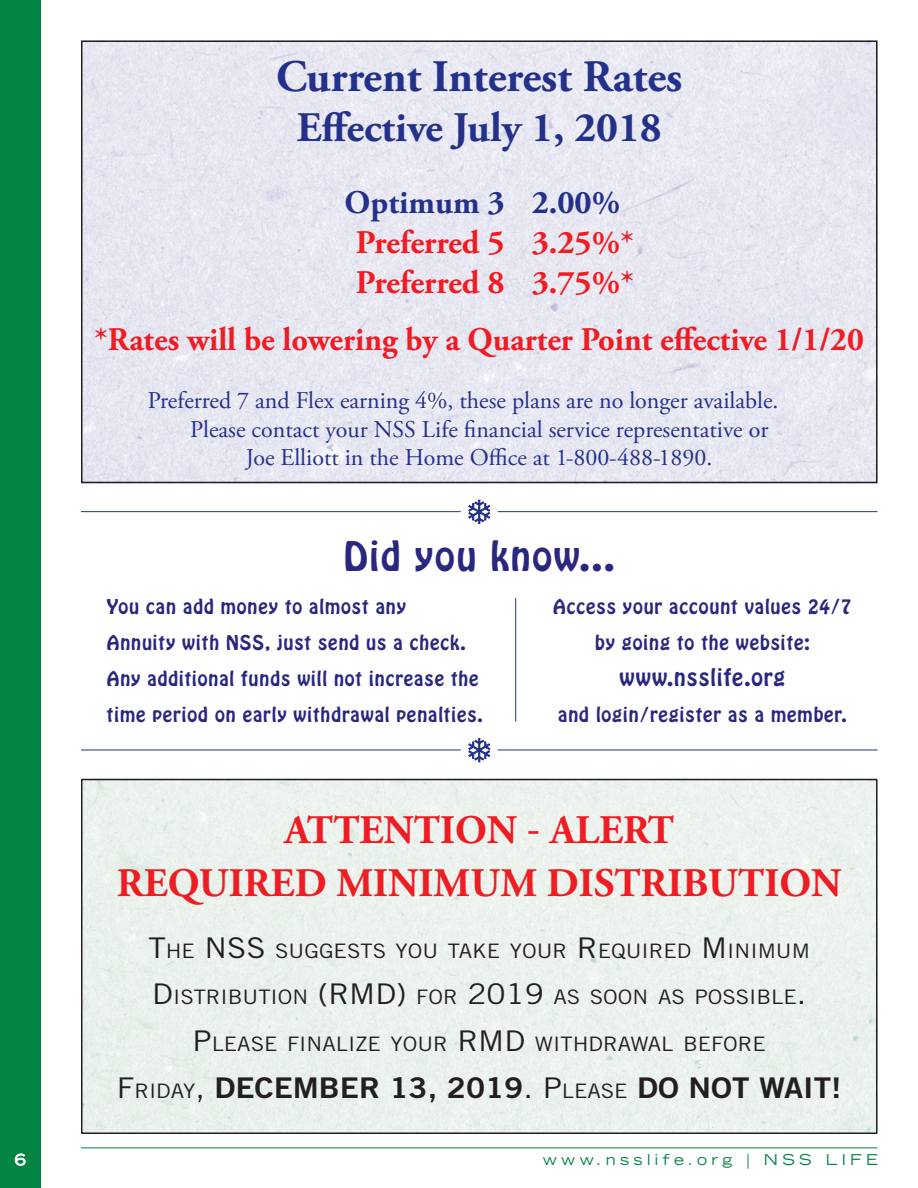
<style>
.page{position:relative;width:918px;height:1188px;background:#fff}
.page>*{position:absolute;margin:0;border:0;box-sizing:border-box;transform-origin:0 0}
.t1{font:700 45px "Adobe Garamond Pro";color:#24318b}
.t2{font:700 42px "Adobe Garamond Pro";color:#24318b}
.t3{font:700 40.5px/52.8px "Adobe Garamond Pro";color:#ee1d23;text-align:center}
.t4{font:36px "Hobo Std";letter-spacing:.05em;color:#292780}
.t5{font:700 33px/39.6px "Adobe Garamond Pro";color:#ee1d23}
.t6{font:700 33px "Adobe Garamond Pro";color:#24318b}
.t7{font:28.5px "Trade Gothic LT Std Bd 2";color:#231f20;scale:1.1 1}
.t8{font:24px "Adobe Garamond Pro";color:#24318b}
.t9{font:21px "Hobo Std";letter-spacing:.05em;color:#292780}
.t10{font:19.95px "Trade Gothic LT Std";color:#231f20;scale:1.1 1}
.t11{font:18px/36px "Hobo Std";letter-spacing:.05em;color:#292780}
.t12{font:expanded 15px "Trade Gothic LT Std";letter-spacing:.29em;color:#048444}
.t13{font:expanded 15px "Trade Gothic LT Std";color:#fff}
.s1{font-family:"Trade Gothic LT Std Cn 18";font-weight:400}
.s2{font-size:28.5px}
.s3{font-family:"Trade Gothic LT Std"}
.s4{font-family:"Trade Gothic LT Std";font-size:19.95px}
</style>
<div class="page">
<div style="left:0;top:0;width:40px;height:1188px;background:#048444"></div>
<hr style="left:81px;top:1148px;width:797px;height:1px;background:#048444">
<svg style="left:15px;top:1153px;width:11px;height:13px"></svg>
<img style="left:84px;top:43px;width:791px;height:437px">
<div style="left:81px;top:40px;width:797px;height:443px;border:2px solid #231f20"></div>
<div style="left:84px;top:782px;width:791px;height:349px;background:#ebf2ec"></div>
<div style="left:81px;top:779px;width:797px;height:355px;border:2px solid #231f20"></div>
<hr style="left:498px;top:511px;width:379px;height:1px;background:#24318b">
<hr style="left:81px;top:511px;width:380px;height:1px;background:#24318b">
<svg style="left:468px;top:499px;width:23px;height:25px"></svg>
<hr style="left:498px;top:750px;width:379px;height:1px;background:#24318b">
<hr style="left:81px;top:750px;width:380px;height:1px;background:#24318b">
<svg style="left:468px;top:738px;width:23px;height:25px"></svg>
<hr style="left:515px;top:598px;width:1px;height:124px;background:#24318b">
<h1 class="t1" style="left:276px;top:51px;width:408px">Current Interest Rates</h1>
<h2 class="t2" style="left:297px;top:104px;width:367px">Effective July 1, 2018</h2>
<h3 class="t6" style="left:345px;top:184px;width:277px">Optimum 3 2.00%</h3>
<h3 class="t5" style="left:356px;top:223px;width:279px">Preferred 5 3.25%*<br>Preferred 8 3.75%*</h3>
<h3 class="t5" style="left:95px;top:321px;width:771px">*Rates will be lowering by a Quarter Point effective 1/1/20</h3>
<h3 class="t8" style="left:148px;top:386px;width:632px">Preferred 7 and Flex earning 4%, these plans are no longer available.</h3>
<h3 class="t8" style="left:190px;top:415px;width:580px">Please contact your NSS Life financial service representative or</h3>
<h3 class="t8" style="left:246px;top:443px;width:468px">Joe Elliott in the Home Office at 1–800–488–1890.</h3>
<h3 class="t4" style="left:344px;top:532px;width:272px">Did you know...</h3>
<p class="t11" style="left:107px;top:588px;width:377px">You can add money to almost any<br>Annuity with NSS, just send us a check.<br>Any additional funds will not increase the time period on early withdrawal penalties.</p>
<p class="t11" style="left:553px;top:588px;width:300px;text-align:center">Access your account values 24/7 by going to the website:</p>
<p class="t9" style="left:620px;top:662px;width:167px">www.nsslife.org</p>
<p class="t11" style="left:558px;top:696px;width:290px">and login/register as a member.</p>
<h3 class="t3" style="left:117px;top:804px;width:726px">ATTENTION <span class="s1">-</span> ALERT<br>REQUIRED MINIMUM DISTRIBUTION</h3>
<p class="t10" style="left:148px;top:938px;width:193px"><span class="s2">T</span>HE <span class="s2">NSS</span> SUGGESTS</p>
<p class="t10" style="left:396px;top:938px;width:374px">YOU TAKE YOUR <span class="s2">R</span>EQUIRED <span class="s2">M</span>INIMUM</p>
<p class="t10" style="left:152px;top:985px;width:596px"><span class="s2">D</span>ISTRIBUTION <span class="s2">(RMD)</span> FOR <span class="s2">2019</span> AS SOON AS POSSIBLE<span class="s2">.</span></p>
<p class="t10" style="left:193px;top:1032px;width:523px"><span class="s2">P</span>LEASE FINALIZE YOUR <span class="s2">R MD</span> WITHDRAWAL BEFORE</p>
<h3 class="t7" style="left:117px;top:1070px;width:660px"><span class="s3">F</span><span class="s4">RIDAY</span><span class="s3">,</span> DECEMBER 13, 2019<span class="s3">. P</span> <span class="s4">LEASE</span> DO NOT WAIT!</h3>
<p class="t13" style="left:15px;top:1150px;width:12px">6</p>
<p class="t12" style="left:543px;top:1150px;width:337px">www.nsslife.org | NSS LIFE</p>
</div>
